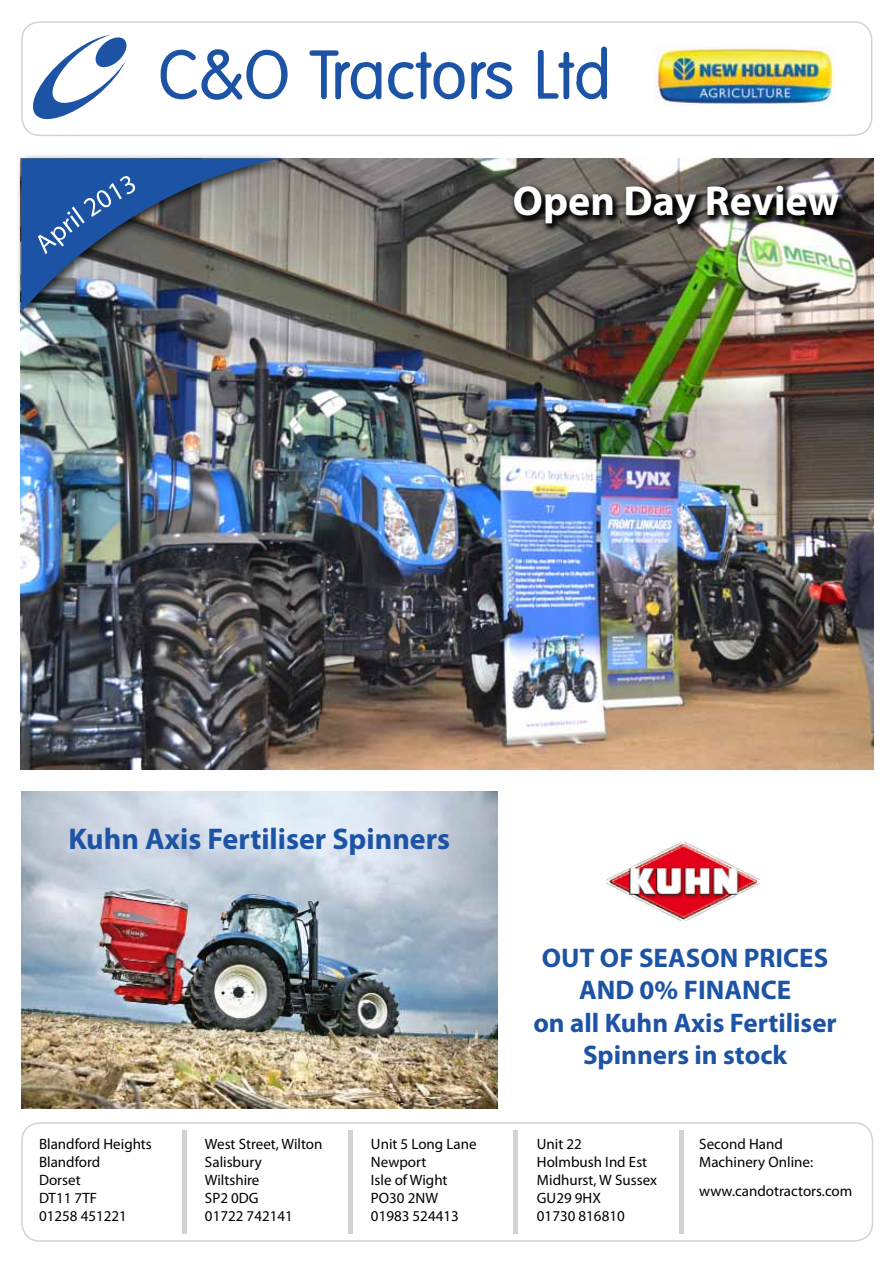
<style>
.page{position:relative;width:893px;height:1263px;background:#fff}
.page>*{position:absolute;margin:0;border:0;box-sizing:border-box;transform-origin:0 0}
.t1{font:700 42px "Myriad Pro";color:#fff}
.t2{font:700 30px "Myriad Pro";color:#1c53a5}
.t3{font:700 27px/32.4px "Myriad Pro";color:#1c53a5;text-align:center}
.t4{font:15px/18px "Myriad Pro";color:#000}
</style>
<div class="page">
<img style="left:20px;top:158px;width:853px;height:612px">
<svg style="left:161px;top:49px;width:127px;height:51px"></svg>
<svg style="left:309px;top:50px;width:72px;height:49px"></svg>
<svg style="left:388px;top:52px;width:77px;height:47px"></svg>
<svg style="left:471px;top:62px;width:41px;height:37px"></svg>
<svg style="left:538px;top:47px;width:69px;height:52px"></svg>
<svg style="left:33px;top:35px;width:94px;height:85px"></svg>
<img style="left:656px;top:47px;width:178px;height:59px">
<div style="left:21px;top:1122px;width:852px;height:120px;border:2px solid #d1d3d4;border-radius:18px"></div>
<div style="left:21px;top:21px;width:851px;height:115px;border:2px solid #d1d3d4;border-radius:18px"></div>
<hr style="left:183px;top:1130px;width:4px;height:103px;background:#d1d3d4">
<hr style="left:348px;top:1130px;width:4px;height:103px;background:#d1d3d4">
<div style="left:513px;top:1130px;width:5px;height:103px;background:#d1d3d4"></div>
<hr style="left:679px;top:1130px;width:4px;height:103px;background:#d1d3d4">
<div style="left:16px;top:153px;width:276px;height:169px;background:#000;opacity:.75"></div>
<img style="left:21px;top:158px;width:263px;height:154px">
<img style="left:21px;top:791px;width:476px;height:318px">
<img style="left:606px;top:841px;width:153px;height:79px">
<div style="left:510px;top:182px;width:338px;height:52px;background:#000;opacity:.9"></div>
<h1 class="t1" style="left:513px;top:174px;width:328px">Open Day Review</h1>
<h2 class="t2" style="left:68px;top:820px;width:383px">Kuhn Axis Fertiliser Spinners</h2>
<h3 class="t3" style="left:533px;top:941px;width:305px">OUT OF SEASON PRICES<br>AND 0% FINANCE<br>on all Kuhn Axis Fertiliser<br>Spinners in stock</h3>
<p class="t4" style="left:39px;top:1135px;width:114px">Blandford Heights<br>Blandford<br>Dorset<br>DT11 7TF<br>01258 451221</p>
<p class="t4" style="left:205px;top:1135px;width:119px">West Street, Wilton<br>Salisbury<br>Wiltshire<br>SP2 0DG<br>01722 742141</p>
<p class="t4" style="left:371px;top:1135px;width:107px">Unit 5 Long Lane<br>Newport<br>Isle of Wight<br>PO30 2NW<br>01983 524413</p>
<p class="t4" style="left:537px;top:1135px;width:122px">Unit 22<br>Holmbush Ind Est<br>Midhurst, W Sussex<br>GU29 9HX<br>01730 816810</p>
<p class="t4" style="left:699px;top:1135px;width:115px">Second Hand<br>Machinery Online:</p>
<p class="t4" style="left:699px;top:1181px;width:155px">www.candotractors.com</p>
</div>
